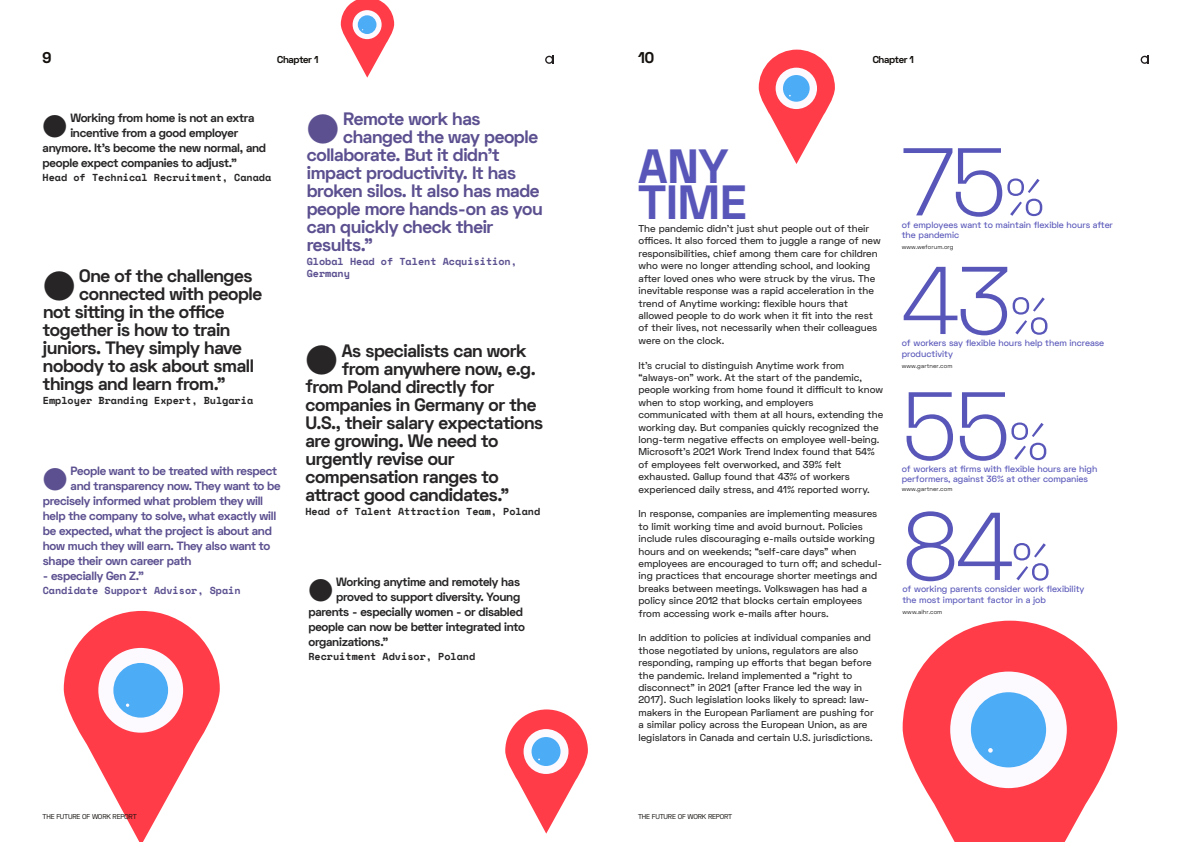
<style>
.page{position:relative;width:1191px;height:842px;background:#fff}
.page>*{position:absolute;margin:0;border:0;box-sizing:border-box;transform-origin:0 0}
.t1{font:300 96px "Space Grotesk";letter-spacing:-.025em;color:#5856b9}
.t2{font:300 51.7px "Space Grotesk";color:#5856b9}
.t3{font:700 48px "Space Grotesk";color:#5856b9}
.t4{font:40.8px "pingpats";color:#272526}
.t5{font:40.8px "pingpats";color:#5c5090}
.t6{font:31.2px "pingpats";color:#272526}
.t7{font:31.2px "pingpats";color:#5c5090}
.t8{font:700 18px "Space Grotesk";letter-spacing:-.02em;color:#272526}
.t9{font:700 18px "Space Grotesk";letter-spacing:-.02em;color:#5c5090}
.t10{font:700 15.6px "Space Grotesk";color:#13100d}
.t11{font:700 12px "Space Grotesk";letter-spacing:-.02em;color:#272526}
.t12{font:700 12px "Space Grotesk";letter-spacing:-.02em;color:#5c5090}
.t13{font:700 10.1px "Space Mono";color:#272526}
.t14{font:700 10.1px/11.9px "Space Mono";color:#5c5090}
.t15{font:500 10px/12.4px "Space Grotesk";color:#272526}
.t16{font:700 10px "Space Grotesk";letter-spacing:-.03em;color:#13100d}
.t17{font:500 9px "Space Grotesk";color:#5856b9}
.t18{font:7px "Space Grotesk";letter-spacing:-.03em;color:#13100d}
.t19{font:6px "Space Grotesk";letter-spacing:.015em;color:#272526}
</style>
<div class="page">
<svg style="left:1140px;top:56px;width:8px;height:8px"></svg>
<svg style="left:545px;top:56px;width:8px;height:8px"></svg>
<svg style="left:505px;top:709px;width:83px;height:125px"></svg>
<svg style="left:902px;top:621px;width:215px;height:221px;fill:#ff3c48"></svg>
<div style="left:950px;top:671px;width:116px;height:117px;background:#fcf9ff;border-radius:50%"></div>
<div style="left:971px;top:692px;width:75px;height:75px;background:#4cacf5;border-radius:50%"></div>
<svg style="left:988px;top:748px;width:4px;height:5px"></svg>
<svg style="left:64px;top:611px;width:156px;height:231px"></svg>
<svg style="left:758px;top:50px;width:77px;height:114px"></svg>
<svg style="left:341px;top:0;width:53px;height:78px"></svg>
<p class="t10" style="left:43px;top:52px;width:10px">9</p>
<p class="t16" style="left:277px;top:56px;width:43px">Chapter 1</p>
<p class="t10" style="left:638px;top:52px;width:18px">10</p>
<p class="t16" style="left:872px;top:56px;width:43px">Chapter 1</p>
<p class="t5" style="left:307px;top:105px;width:34px">A</p>
<p class="t9" style="left:343px;top:113px;width:139px">Remote work has</p>
<p class="t6" style="left:43px;top:108px;width:26px">A</p>
<p class="t11" style="left:70px;top:113px;width:186px">Working from home is not an extra</p>
<p class="t11" style="left:70px;top:128px;width:169px">incentive from a good employer</p>
<p class="t11" style="left:43px;top:143px;width:225px">anymore. It’s become the new normal, and</p>
<p class="t11" style="left:43px;top:158px;width:196px">people expect companies to adjust.”</p>
<p class="t13" style="left:43px;top:170px;width:230px">Head of Technical Recruitment, Canada</p>
<p class="t9" style="left:343px;top:131px;width:196px">changed the way people</p>
<p class="t9" style="left:307px;top:149px;width:194px">collaborate. But it didn’t</p>
<p class="t9" style="left:307px;top:167px;width:211px">impact productivity. It has</p>
<p class="t9" style="left:307px;top:185px;width:234px">broken silos. It also has made</p>
<p class="t9" style="left:307px;top:203px;width:237px">people more hands-on as you</p>
<p class="t9" style="left:307px;top:221px;width:188px">can quickly check their</p>
<p class="t9" style="left:307px;top:238px;width:68px">results.”</p>
<p class="t14" style="left:307px;top:255px;width:212px">Global Head of Talent Acquisition,<br>Germany</p>
<p class="t4" style="left:43px;top:262px;width:34px">A</p>
<p class="t8" style="left:79px;top:269px;width:175px">One of the challenges</p>
<p class="t8" style="left:79px;top:287px;width:184px">connected with people</p>
<p class="t8" style="left:43px;top:305px;width:183px">not sitting in the office</p>
<p class="t8" style="left:43px;top:323px;width:189px">together is how to train</p>
<p class="t8" style="left:43px;top:341px;width:200px">juniors. They simply have</p>
<p class="t8" style="left:43px;top:359px;width:213px">nobody to ask about small</p>
<p class="t8" style="left:43px;top:377px;width:184px">things and learn from.”</p>
<p class="t13" style="left:43px;top:393px;width:212px">Employer Branding Expert, Bulgaria</p>
<p class="t4" style="left:305px;top:337px;width:34px">A</p>
<p class="t8" style="left:342px;top:344px;width:186px">As specialists can work</p>
<p class="t8" style="left:342px;top:362px;width:195px">from anywhere now, e.g.</p>
<p class="t8" style="left:305px;top:380px;width:190px">from Poland directly for</p>
<p class="t8" style="left:305px;top:398px;width:232px">companies in Germany or the</p>
<p class="t8" style="left:305px;top:416px;width:239px">U.S., their salary expectations</p>
<p class="t8" style="left:305px;top:434px;width:194px">are growing. We need to</p>
<p class="t8" style="left:305px;top:452px;width:151px">urgently revise our</p>
<p class="t8" style="left:305px;top:470px;width:195px">compensation ranges to</p>
<p class="t8" style="left:305px;top:488px;width:206px">attract good candidates.”</p>
<p class="t13" style="left:305px;top:503px;width:236px">Head of Talent Attraction Team, Poland</p>
<p class="t7" style="left:43px;top:461px;width:26px">A</p>
<p class="t12" style="left:71px;top:466px;width:208px">People want to be treated with respect</p>
<p class="t12" style="left:71px;top:481px;width:212px">and transparency now. They want to be</p>
<p class="t12" style="left:43px;top:496px;width:222px">precisely informed what problem they will</p>
<p class="t12" style="left:43px;top:511px;width:235px">help the company to solve, what exactly will</p>
<p class="t12" style="left:43px;top:526px;width:231px">be expected, what the project is about and</p>
<p class="t12" style="left:43px;top:541px;width:229px">how much they will earn. They also want to</p>
<p class="t12" style="left:43px;top:556px;width:150px">shape their own career path</p>
<p class="t12" style="left:43px;top:571px;width:103px">- especially Gen Z.”</p>
<p class="t14" style="left:43px;top:584px;width:199px">Candidate Support Advisor, Spain</p>
<p class="t6" style="left:308px;top:572px;width:26px">A</p>
<p class="t11" style="left:336px;top:578px;width:185px">Working anytime and remotely has</p>
<p class="t11" style="left:336px;top:593px;width:186px">proved to support diversity. Young</p>
<p class="t11" style="left:308px;top:608px;width:216px">parents - especially women - or disabled</p>
<p class="t11" style="left:308px;top:623px;width:218px">people can now be better integrated into</p>
<p class="t11" style="left:308px;top:638px;width:81px">organizations.”</p>
<p class="t13" style="left:308px;top:649px;width:168px">Recruitment Advisor, Poland</p>
<p class="t18" style="left:43px;top:814px;width:96px">THE FUTURE OF WORK REPORT</p>
<p class="t3" style="left:638px;top:149px;width:91px">ANY</p>
<p class="t3" style="left:638px;top:185px;width:110px">TIME</p>
<p class="t15" style="left:638px;top:223px;width:244px">The pandemic didn’t just shut people out of their offices. It also forced them to juggle a range of new responsibilities, chief among them care for children who were no longer attending school, and looking after loved ones who were struck by the virus. The inevitable response was a rapid acceleration in the trend of Anytime working: flexible hours that allowed people to do work when it fit into the rest of their lives, not necessarily when their colleagues were on the clock.</p>
<p class="t15" style="left:638px;top:360px;width:246px">It’s crucial to distinguish Anytime work from “always-on” work. At the start of the pandemic, people working from home found it difficult to know when to stop working, and employers communicated with them at all hours, extending the working day. But companies quickly recognized the long-term negative effects on employee well-being.<br>Microsoft’s 2021 Work Trend Index found that 54% of employees felt overworked, and 39% felt exhausted. Gallup found that 43% of workers experienced daily stress, and 41% reported worry.</p>
<p class="t15" style="left:638px;top:509px;width:245px">In response, companies are implementing measures to limit working time and avoid burnout. Policies include rules discouraging e-mails outside working hours and on weekends; “self-care days” when employees are encouraged to turn off; and schedul&shy;ing practices that encourage shorter meetings and breaks between meetings. Volkswagen has had a policy since 2012 that blocks certain employees from accessing work e-mails after hours.</p>
<p class="t15" style="left:638px;top:633px;width:237px">In addition to policies at individual companies and those negotiated by unions, regulators are also responding, ramping up efforts that began before the pandemic. Ireland implemented a “right to disconnect” in 2021 (after France led the way in 2017). Such legislation looks likely to spread: law&shy;makers in the European Parliament are pushing for</p>
<p class="t15" style="left:638px;top:719px;width:236px">a similar policy across the European Union, as are legislators in Canada and certain U.S. jurisdictions.</p>
<p class="t1" style="left:901px;top:148px;width:106px">75</p>
<p class="t17" style="left:901px;top:221px;width:213px">of employees want to maintain flexible hours after</p>
<p class="t2" style="left:1004px;top:179px;width:43px">%</p>
<p class="t17" style="left:901px;top:232px;width:59px">the pandemic</p>
<p class="t19" style="left:901px;top:245px;width:53px">www.weforum.org</p>
<p class="t1" style="left:901px;top:267px;width:112px">43</p>
<p class="t17" style="left:901px;top:340px;width:204px">of workers say flexible hours help them increase</p>
<p class="t2" style="left:1009px;top:298px;width:43px">%</p>
<p class="t17" style="left:901px;top:350px;width:53px">productivity</p>
<p class="t19" style="left:901px;top:363px;width:52px">www.gartner.com</p>
<p class="t1" style="left:901px;top:392px;width:110px">55</p>
<p class="t17" style="left:901px;top:465px;width:197px">of workers at firms with flexible hours are high</p>
<p class="t2" style="left:1008px;top:423px;width:43px">%</p>
<p class="t17" style="left:901px;top:476px;width:188px">performers, against 36% at other companies</p>
<p class="t19" style="left:901px;top:487px;width:52px">www.gartner.com</p>
<p class="t1" style="left:902px;top:513px;width:112px">84</p>
<p class="t17" style="left:902px;top:586px;width:184px">of working parents consider work flexibility</p>
<p class="t2" style="left:1010px;top:544px;width:43px">%</p>
<p class="t17" style="left:902px;top:596px;width:145px">the most important factor in a job</p>
<p class="t19" style="left:902px;top:609px;width:41px">www.aihr.com</p>
<p class="t18" style="left:638px;top:814px;width:96px">THE FUTURE OF WORK REPORT</p>
</div>
